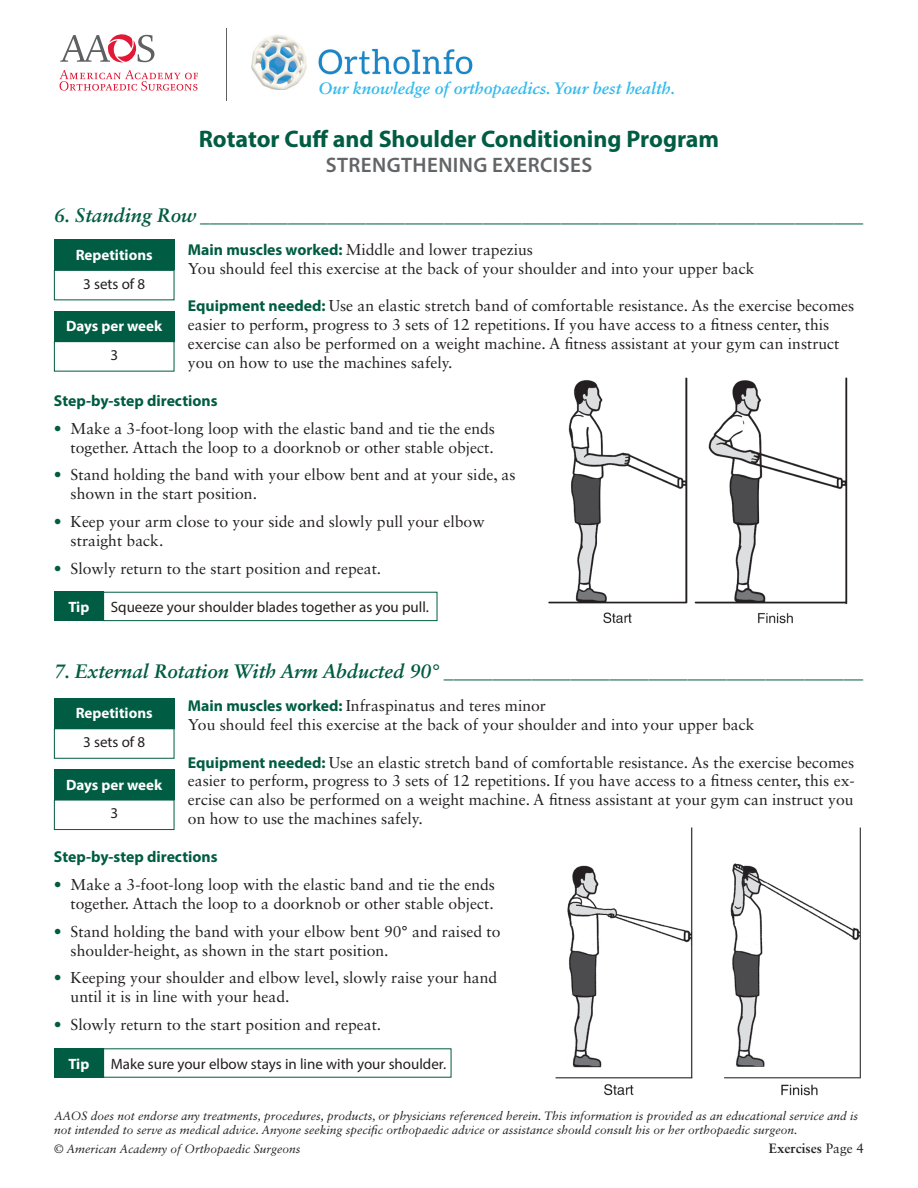
<style>
.page{position:relative;width:918px;height:1188px;background:#fff}
.page>*{position:absolute;margin:0;border:0;box-sizing:border-box;transform-origin:0 0}
.t1{font:700 24px "Myriad Pro";color:#005c42}
.t2{font:600 21px "Myriad Pro";letter-spacing:.02em;color:#636466}
.t3{font:italic 700 19.5px "Sabon LT Std";color:#005c42}
.t4{font:italic 700 16.5px "Sabon LT Std";color:#36baec}
.t5{font:15.75px/18.9px "Sabon LT Std";color:#231f20}
.t6{font:700 15.75px "Myriad Pro";color:#005c42}
.t7{font:15px "Myriad Pro";color:#231f20}
.t8{font:700 15px "Myriad Pro";color:#fff}
.t9{font:700 13.5px "Sabon LT Std";color:#231f20}
.t10{font:italic 12px/14.4px "Sabon LT Std";color:#231f20}
.s1{font-family:"Myriad Pro";font-weight:700;color:#005c42}
.s2{color:#005c42}
.s3{font-weight:400}
</style>
<div class="page">
<svg style="left:60px;top:70px;width:138px;height:21px"></svg>
<svg style="left:60px;top:34px;width:94px;height:29px"></svg>
<hr style="left:227px;top:28px;width:1px;height:73px;background:#5f6062">
<img style="left:252px;top:35px;width:221px;height:55px">
<div style="left:54px;top:311px;width:120px;height:30px;background:#005c42"></div>
<div style="left:54px;top:341px;width:120px;height:31px;border:1px solid #005c42"></div>
<div style="left:54px;top:240px;width:120px;height:30px;background:#005c42"></div>
<div style="left:54px;top:270px;width:120px;height:30px;border:1px solid #005c42"></div>
<img style="left:548px;top:377px;width:300px;height:247px">
<div style="left:54px;top:592px;width:50px;height:29px;background:#005c42"></div>
<div style="left:103px;top:592px;width:334px;height:29px;border:1px solid #005c42"></div>
<div style="left:54px;top:769px;width:120px;height:31px;background:#005c42"></div>
<div style="left:54px;top:800px;width:120px;height:30px;border:1px solid #005c42"></div>
<div style="left:54px;top:698px;width:120px;height:30px;background:#005c42"></div>
<div style="left:54px;top:728px;width:120px;height:31px;border:1px solid #005c42"></div>
<img style="left:555px;top:827px;width:306px;height:269px">
<div style="left:54px;top:1048px;width:50px;height:30px;background:#005c42"></div>
<p class="t4" style="left:318px;top:78px;width:358px">Our knowledge of orthopaedics. Your best health.</p>
<h1 class="t1" style="left:199px;top:123px;width:522px">Rotator Cuff and Shoulder Conditioning Program</h1>
<h2 class="t2" style="left:326px;top:152px;width:268px">STRENGTHENING EXERCISES</h2>
<p class="t3" style="left:54px;top:204px;width:811px">6. Standing Row ____________________________________________________________________</p>
<p class="t5" style="left:188px;top:240px;width:568px"><span class="s1">Main muscles worked:</span> Middle and lower trapezius<br>You should feel this exercise at the back of your shoulder and into your upper back</p>
<p class="t5" style="left:188px;top:296px;width:668px"><span class="s1">Equipment needed:</span> Use an elastic stretch band of comfortable resistance. As the exercise becomes easier to perform, progress to 3 sets of 12 repetitions. If you have access to a fitness center, this exercise can also be performed on a weight machine. A fitness assistant at your gym can instruct you on how to use the machines safely.</p>
<p class="t6" style="left:54px;top:390px;width:165px">Step-by-step directions</p>
<p class="t5" style="left:54px;top:419px;width:443px;text-align:right"><span class="s2">•</span> Make a 3-foot-long loop with the elastic band and tie the ends together. Attach the loop to a doorknob or other stable object.</p>
<p class="t5" style="left:71px;top:465px;width:446px;text-indent:-17px"><span class="s2">•</span> Stand holding the band with your elbow bent and at your side, as shown in the start position.</p>
<p class="t5" style="left:71px;top:512px;width:416px;text-indent:-17px"><span class="s2">•</span> Keep your arm close to your side and slowly pull your elbow straight back.</p>
<p class="t5" style="left:54px;top:559px;width:329px"><span class="s2">•</span> Slowly return to the start position and repeat.</p>
<p class="t8" style="left:76px;top:245px;width:78px">Repetitions</p>
<p class="t7" style="left:83px;top:274px;width:63px">3 sets of 8</p>
<p class="t8" style="left:66px;top:316px;width:98px">Days per week</p>
<p class="t7" style="left:110px;top:346px;width:9px">3</p>
<p class="t8" style="left:68px;top:597px;width:22px">Tip</p>
<p class="t7" style="left:111px;top:598px;width:320px">Squeeze your shoulder blades together as you pull.</p>
<p class="t3" style="left:54px;top:660px;width:811px">7. External Rotation With Arm Abducted 90° ___________________________________________</p>
<p class="t5" style="left:188px;top:696px;width:568px"><span class="s1">Main muscles worked:</span> Infraspinatus and teres minor<br>You should feel this exercise at the back of your shoulder and into your upper back</p>
<p class="t5" style="left:188px;top:753px;width:668px;text-align:justify"><span class="s1">Equipment needed:</span> Use an elastic stretch band of comfortable resistance. As the exercise becomes easier to perform, progress to 3 sets of 12 repetitions. If you have access to a fitness center, this ex&shy;ercise can also be performed on a weight machine. A fitness assistant at your gym can instruct you on how to use the machines safely.</p>
<p class="t6" style="left:54px;top:847px;width:165px">Step-by-step directions</p>
<p class="t5" style="left:54px;top:875px;width:443px;text-align:right"><span class="s2">•</span> Make a 3-foot-long loop with the elastic band and tie the ends together. Attach the loop to a doorknob or other stable object.</p>
<p class="t5" style="left:71px;top:922px;width:431px;text-indent:-17px"><span class="s2">•</span> Stand holding the band with your elbow bent 90° and raised to shoulder-height, as shown in the start position.</p>
<p class="t5" style="left:71px;top:968px;width:428px;text-indent:-17px"><span class="s2">•</span> Keeping your shoulder and elbow level, slowly raise your hand until it is in line with your head.</p>
<p class="t5" style="left:54px;top:1015px;width:329px"><span class="s2">•</span> Slowly return to the start position and repeat.</p>
<p class="t8" style="left:76px;top:703px;width:78px">Repetitions</p>
<p class="t7" style="left:83px;top:733px;width:63px">3 sets of 8</p>
<p class="t8" style="left:66px;top:775px;width:98px">Days per week</p>
<p class="t7" style="left:110px;top:804px;width:9px">3</p>
<p class="t8" style="left:68px;top:1054px;width:22px">Tip</p>
<p class="t7" style="left:111px;top:1054px;width:337px">Make sure your elbow stays in line with your shoulder.</p>
<p class="t10" style="left:54px;top:1108px;width:806px">AAOS does not endorse any treatments, procedures, products, or physicians referenced herein. This information is provided as an educational service and is not intended to serve as medical advice. Anyone seeking specific orthopaedic advice or assistance should consult his or her orthopaedic surgeon.</p>
<p class="t10" style="left:54px;top:1142px;width:248px">© American Academy of Orthopaedic Surgeons</p>
<p class="t9" style="left:769px;top:1140px;width:97px">Exercises <span class="s3">Page 4</span></p>
</div>
